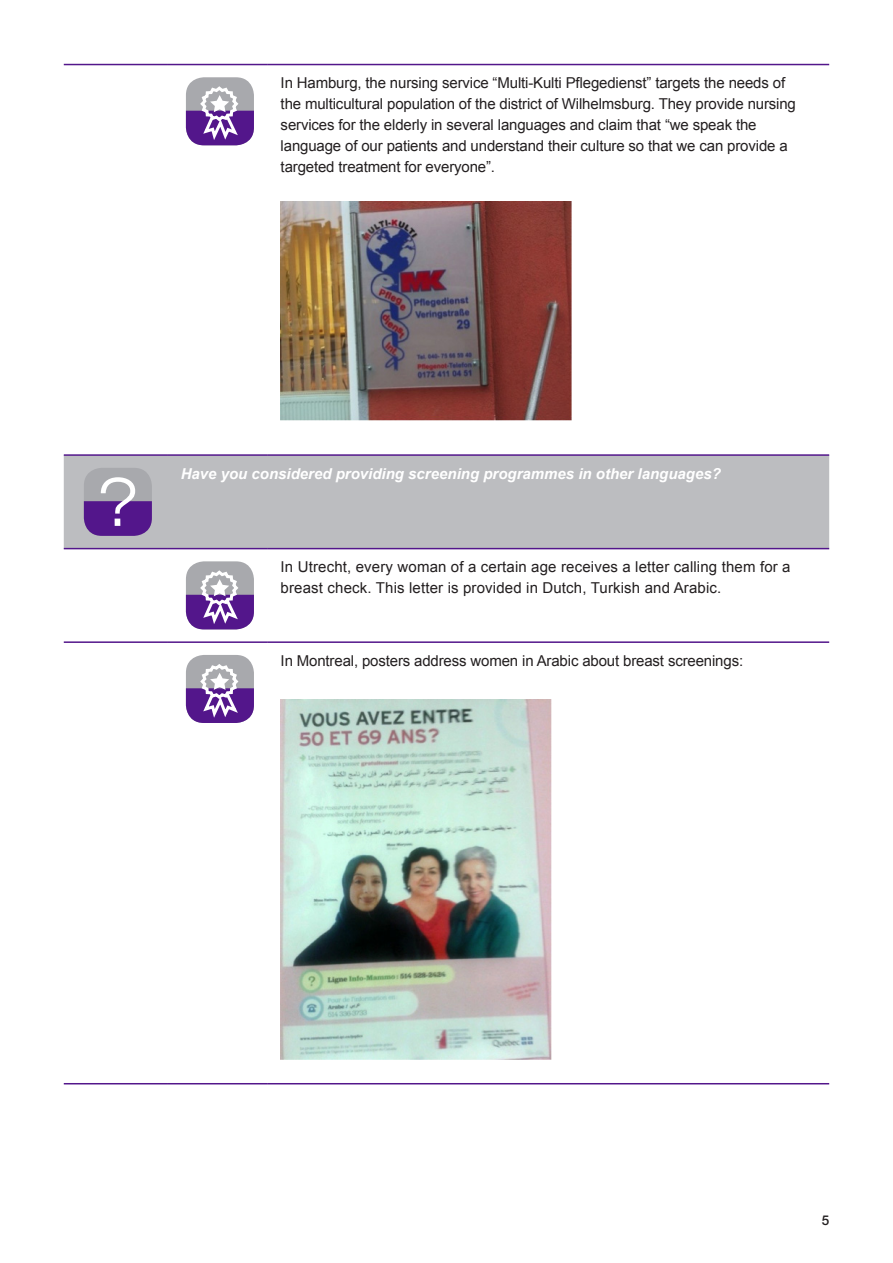
<style>
.page{position:relative;width:893px;height:1263px;background:#fff}
.page>*{position:absolute;margin:0;border:0;box-sizing:border-box;transform-origin:0 0}
.DU_Body_Copy{font:15px/21px "Arial";letter-spacing:-.01em;color:#231f20}
.DU_Body_Copy-2{font:15px/21px "Arial";letter-spacing:.01em;color:#231f20}
.DU_Question_White{font:italic 700 15px "Arial";color:#fff}
.t1{font:500 13.5px "Helvetica Neue LT Pro";color:#231f20}
</style>
<div class="page">
<div style="left:64px;top:456px;width:765px;height:92px;background:#bcbdc0"></div>
<hr style="left:64px;top:64px;width:104px;height:1px;background:#53168b">
<hr style="left:168px;top:64px;width:100px;height:1px;background:#53168b">
<hr style="left:268px;top:64px;width:561px;height:1px;background:#53168b">
<hr style="left:64px;top:454px;width:104px;height:2px;background:#53168b">
<hr style="left:168px;top:454px;width:100px;height:2px;background:#53168b">
<hr style="left:268px;top:454px;width:561px;height:2px;background:#53168b">
<hr style="left:64px;top:548px;width:104px;height:1px;background:#53168b">
<hr style="left:168px;top:548px;width:100px;height:1px;background:#53168b">
<hr style="left:268px;top:548px;width:561px;height:1px;background:#53168b">
<hr style="left:64px;top:641px;width:104px;height:2px;background:#53168b">
<hr style="left:168px;top:641px;width:100px;height:2px;background:#53168b">
<hr style="left:268px;top:641px;width:561px;height:2px;background:#53168b">
<hr style="left:64px;top:1083px;width:104px;height:1px;background:#53168b">
<hr style="left:168px;top:1083px;width:100px;height:1px;background:#53168b">
<hr style="left:268px;top:1083px;width:561px;height:1px;background:#53168b">
<div style="left:186px;top:77px;width:68px;height:68px;background:#a8a9ad;border-radius:18px"></div>
<svg style="left:186px;top:84px;width:68px;height:61px"></svg>
<div style="left:84px;top:468px;width:68px;height:68px;background:#a8a9ad;border-radius:18px"></div>
<svg style="left:84px;top:477px;width:68px;height:59px"></svg>
<div style="left:186px;top:561px;width:68px;height:68px;background:#a8a9ad;border-radius:18px"></div>
<svg style="left:186px;top:568px;width:68px;height:61px"></svg>
<div style="left:186px;top:655px;width:68px;height:68px;background:#a8a9ad;border-radius:18px"></div>
<svg style="left:186px;top:662px;width:68px;height:61px"></svg>
<img style="left:281px;top:202px;width:290px;height:219px">
<img style="left:281px;top:699px;width:270px;height:360px">
<p class="DU_Body_Copy" style="left:281px;top:73px;width:517px">In Hamburg, the nursing service “Multi-Kulti Pflegedienst” targets the needs of the multicultural population of the district of Wilhelmsburg. They provide nursing services for the elderly in several languages and claim that “we speak the language of our patients and understand their culture so that we can provide a targeted treatment for everyone”.</p>
<p class="DU_Question_White" style="left:181px;top:463px;width:542px">Have you considered providing screening programmes in other languages?</p>
<p class="DU_Body_Copy-2" style="left:281px;top:557px;width:511px">In Utrecht, every woman of a certain age receives a letter calling them for a breast check. This letter is provided in Dutch, Turkish and Arabic.</p>
<p class="DU_Body_Copy" style="left:281px;top:650px;width:464px">In Montreal, posters address women in Arabic about breast screenings:</p>
<p class="t1" style="left:822px;top:1212px;width:9px">5</p>
</div>
